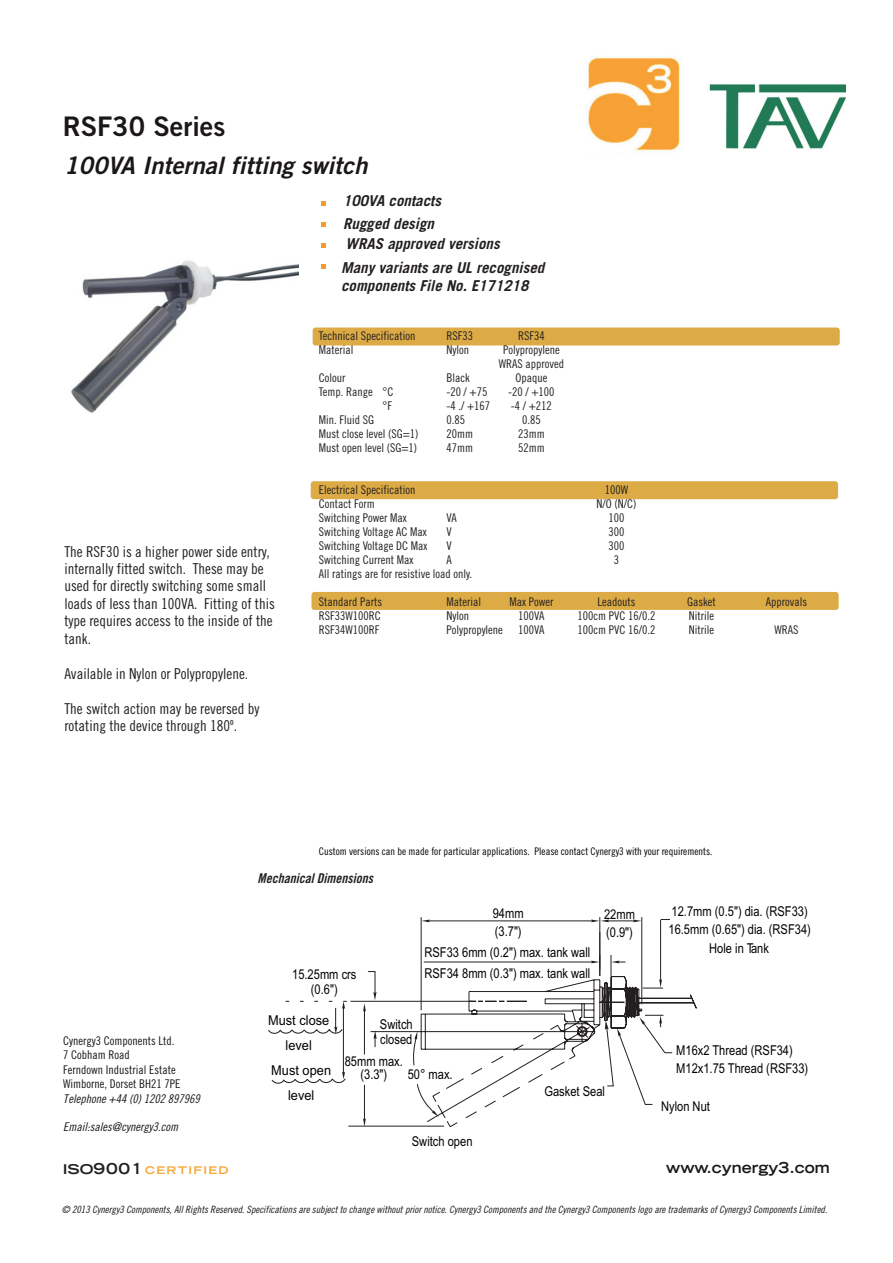
<style>
.page{position:relative;width:893px;height:1263px;background:#fff}
.page>*{position:absolute;margin:0;border:0;box-sizing:border-box;transform-origin:0 0}
.t1{font:27px "Trade Gothic Bold Two";color:#1a161a}
.t2{font:italic 24px "Trade Gothic Bold Two";color:#1a161a}
.t3{font:15px/17.5px "Trade Gothic Cond Eighteen";color:#231f20}
.t4{font:italic 700 15px/22.4px "Trade Gothic";color:#231f20}
.t5{font:700 expanded 15px "Trade Gothic LT Std";color:#1a161a}
.t6{font:13.5px/18.6px "Arial Narrow";color:#010202}
.t7{font:13.5px/25.2px "Arial Narrow";color:#010202;text-align:center;scale:1.15 1}
.t8{font:13.5px "Trade Gothic Bold Cond Twenty Obl";color:#231f20}
.t9{font:12px/14px "Trade Gothic Cond Eighteen";color:#231f20;text-align:center}
.t10{font:12px/14.4px "Trade Gothic Cond Eighteen";color:#1a161a}
.t11{font:12px "Trade Gothic Cond Eighteen Obl";color:#1a161a}
.t12{font:10.5px "Trade Gothic Cond Eighteen";color:#000}
.t13{font:700 expanded 10.5px "Trade Gothic LT Std";letter-spacing:.115em;color:#f7a533;scale:1.07 1}
.t14{font:10.05px "Trade Gothic Cond Eighteen Obl";color:#1a161a}
.s1{font-size:13.5px;color:#231f20}
.s2{font-size:15px;color:#231f20}
</style>
<div class="page">
<div style="left:311px;top:481px;width:527px;height:18px;background:#dcab45;border-radius:3px"></div>
<div style="left:313px;top:328px;width:527px;height:17px;background:#dcab45;border-radius:3px"></div>
<div style="left:311px;top:592px;width:528px;height:18px;background:#dcab45;border-radius:3px"></div>
<svg style="left:322px;top:201px;width:4px;height:5px"></svg>
<svg style="left:321px;top:222px;width:5px;height:5px"></svg>
<svg style="left:321px;top:264px;width:5px;height:4px"></svg>
<svg style="left:322px;top:244px;width:4px;height:4px"></svg>
<img style="left:588px;top:57px;width:257px;height:94px">
<svg style="left:370px;top:976px;width:327px;height:151px"></svg>
<hr style="left:427px;top:921px;width:167px;height:1px;background:#231f20">
<svg style="left:422px;top:919px;width:8px;height:3px"></svg>
<hr style="left:606px;top:921px;width:30px;height:1px;background:#231f20">
<hr style="left:421px;top:917px;width:1px;height:93px;background:#231f20">
<svg style="left:591px;top:919px;width:18px;height:3px"></svg>
<svg style="left:633px;top:919px;width:8px;height:3px"></svg>
<hr style="left:350px;top:1001px;width:122px;height:1px;background:#231f20">
<hr style="left:600px;top:917px;width:1px;height:52px;background:#231f20">
<hr style="left:641px;top:917px;width:1px;height:87px;background:#231f20">
<hr style="left:424px;top:962px;width:170px;height:1px;background:#231f20">
<hr style="left:660px;top:920px;width:1px;height:62px;background:#231f20">
<svg style="left:417px;top:1084px;width:22px;height:33px"></svg>
<svg style="left:413px;top:1031px;width:4px;height:35px"></svg>
<svg style="left:373px;top:1030px;width:4px;height:17px"></svg>
<hr style="left:348px;top:1126px;width:96px;height:1px;background:#231f20">
<hr style="left:364px;top:1008px;width:1px;height:46px;background:#231f20">
<svg style="left:363px;top:971px;width:14px;height:41px"></svg>
<hr style="left:364px;top:1085px;width:1px;height:36px;background:#231f20">
<svg style="left:363px;top:1118px;width:3px;height:9px"></svg>
<svg style="left:469px;top:955px;width:204px;height:150px"></svg>
<svg style="left:268px;top:1001px;width:79px;height:83px"></svg>
<img style="left:71px;top:260px;width:227px;height:153px">
<h1 class="t1" style="left:63px;top:111px;width:164px">RSF30 Series</h1>
<h2 class="t2" style="left:64px;top:157px;width:305px">100VA Internal fitting switch</h2>
<p class="t3" style="left:64px;top:543px;width:212px">The RSF30 is a higher power side entry, internally fitted switch. These may be used for directly switching some small loads of less than 100VA. Fitting of this type requires access to the inside of the tank.</p>
<p class="t3" style="left:64px;top:666px;width:185px">Available in Nylon or Polypropylene.</p>
<p class="t3" style="left:64px;top:701px;width:196px">The switch action may be reversed by rotating the device through 180º.</p>
<p class="t4" style="left:343px;top:191px;width:99px">100VA contacts<br>Rugged design</p>
<p class="t4" style="left:341px;top:260px;width:205px;line-height:18px">Many variants are UL recognised components File No. E171218</p>
<p class="t9" style="left:319px;top:330px;width:98px">Technical Specification</p>
<p class="t9" style="left:446px;top:330px;width:28px">RSF33</p>
<p class="t9" style="left:518px;top:330px;width:28px">RSF34</p>
<p class="t9" style="left:319px;top:344px;width:36px">Material</p>
<p class="t9" style="left:446px;top:344px;width:24px">Nylon</p>
<p class="t9" style="left:499px;top:344px;width:67px">Polypropylene<br>WRAS approved</p>
<p class="t9" style="left:319px;top:372px;width:28px">Colour</p>
<p class="t9" style="left:446px;top:372px;width:25px">Black</p>
<p class="t9" style="left:515px;top:372px;width:33px">Opaque</p>
<p class="t9" style="left:319px;top:386px;width:76px">Temp. Range C</p>
<p class="t9" style="left:446px;top:386px;width:43px">-20 / +75</p>
<p class="t9" style="left:508px;top:386px;width:48px">-20 / +100</p>
<p class="t9" style="left:383px;top:400px;width:11px">°F</p>
<p class="t9" style="left:446px;top:400px;width:45px">-4 ./ +167</p>
<p class="t9" style="left:511px;top:400px;width:43px">-4 / +212</p>
<p class="t9" style="left:319px;top:414px;width:57px">Min. Fluid SG</p>
<p class="t9" style="left:446px;top:414px;width:20px">0.85</p>
<p class="t9" style="left:522px;top:414px;width:20px">0.85</p>
<p class="t9" style="left:319px;top:428px;width:101px">Must close level (SG=1)</p>
<p class="t9" style="left:446px;top:428px;width:28px">20mm</p>
<p class="t9" style="left:518px;top:428px;width:28px">23mm</p>
<p class="t9" style="left:319px;top:442px;width:100px">Must open level (SG=1)</p>
<p class="t9" style="left:446px;top:442px;width:28px">47mm</p>
<p class="t9" style="left:518px;top:442px;width:28px">52mm</p>
<p class="t9" style="left:319px;top:484px;width:98px">Electrical Specification</p>
<p class="t9" style="left:605px;top:484px;width:25px">100W</p>
<p class="t9" style="left:319px;top:498px;width:58px">Contact Form</p>
<p class="t9" style="left:596px;top:498px;width:42px">N/O (N/C)</p>
<p class="t9" style="left:319px;top:512px;width:89px">Switching Power Max</p>
<p class="t9" style="left:446px;top:512px;width:12px">VA</p>
<p class="t9" style="left:608px;top:512px;width:17px">100</p>
<p class="t9" style="left:319px;top:526px;width:110px">Switching Voltage AC Max</p>
<p class="t9" style="left:446px;top:526px;width:7px">V</p>
<p class="t9" style="left:608px;top:526px;width:17px">300</p>
<p class="t9" style="left:319px;top:540px;width:110px">Switching Voltage DC Max</p>
<p class="t9" style="left:446px;top:540px;width:7px">V</p>
<p class="t9" style="left:608px;top:540px;width:17px">300</p>
<p class="t9" style="left:319px;top:554px;width:96px">Switching Current Max</p>
<p class="t9" style="left:446px;top:554px;width:7px">A</p>
<p class="t9" style="left:614px;top:554px;width:7px">3</p>
<p class="t9" style="left:319px;top:568px;width:155px">All ratings are for resistive load only.</p>
<p class="t9" style="left:319px;top:596px;width:65px">Standard Parts</p>
<p class="t9" style="left:446px;top:596px;width:36px">Material</p>
<p class="t9" style="left:509px;top:596px;width:45px">Max Power</p>
<p class="t9" style="left:597px;top:596px;width:39px">Leadouts</p>
<p class="t9" style="left:687px;top:596px;width:30px">Gasket</p>
<p class="t9" style="left:766px;top:596px;width:43px">Approvals</p>
<p class="t9" style="left:319px;top:610px;width:63px">RSF33W100RC</p>
<p class="t9" style="left:446px;top:610px;width:24px">Nylon</p>
<p class="t9" style="left:518px;top:610px;width:28px">100VA</p>
<p class="t9" style="left:577px;top:610px;width:79px">100cm PVC 16/0.2</p>
<p class="t9" style="left:689px;top:610px;width:27px">Nitrile</p>
<p class="t9" style="left:319px;top:624px;width:62px">RSF34W100RF</p>
<p class="t9" style="left:446px;top:624px;width:58px">Polypropylene</p>
<p class="t9" style="left:518px;top:624px;width:28px">100VA</p>
<p class="t9" style="left:577px;top:624px;width:79px">100cm PVC 16/0.2</p>
<p class="t9" style="left:689px;top:624px;width:27px">Nitrile</p>
<p class="t9" style="left:774px;top:624px;width:25px">WRAS</p>
<p class="t4" style="left:346px;top:234px;width:156px">WRAS approved versions</p>
<p class="t9" style="left:383px;top:386px;width:6px">°</p>
<p class="t12" style="left:319px;top:847px;width:395px">Custom versions can be made for particular applications. Please contact Cynergy3 with your requirements.</p>
<p class="t10" style="left:63px;top:1034px;width:119px">Cynergy3 Components Ltd.<br>7 Cobham Road<br>Ferndown Industrial Estate<br>Wimborne, Dorset BH21 7PE</p>
<p class="t11" style="left:63px;top:1094px;width:138px">Telephone +44 (0) 1202 897969</p>
<p class="t11" style="left:63px;top:1122px;width:116px">Email:sales@cynergy3.com</p>
<p class="t8" style="left:258px;top:870px;width:117px">Mechanical Dimensions</p>
<p class="t6" style="left:292px;top:968px;width:66px;line-height:15px;text-align:center">15.25mm crs (0.6")</p>
<p class="t6" style="left:493px;top:905px;width:32px;line-height:18px">94mm (3.7")</p>
<p class="t6" style="left:424px;top:943px;width:167px;line-height:21px">RSF33 6mm (0.2") max. tank wall<br>RSF34 8mm (0.3") max. tank wall</p>
<p class="t6" style="left:604px;top:906px;width:32px;line-height:18px">22mm (0.9")</p>
<p class="t6" style="left:668px;top:903px;width:144px;text-align:center">12.7mm (0.5") dia. (RSF33)<br>16.5mm (0.65") dia. (RSF34)<br>Hole in Tank</p>
<p class="t7" style="left:268px;top:1008px;width:56px">Must close level<br>Must open level</p>
<p class="t6" style="left:380px;top:1018px;width:34px;line-height:15px">Switch closed</p>
<p class="t6" style="left:345px;top:1055px;width:60px;line-height:13.5px;text-align:center">85mm max. (3.3")</p>
<p class="t6" style="left:408px;top:1066px;width:47px">50° max.</p>
<p class="t6" style="left:412px;top:1133px;width:62px">Switch open</p>
<p class="t6" style="left:544px;top:1083px;width:62px">Gasket Seal</p>
<p class="t6" style="left:676px;top:1042px;width:134px">M16x2 Thread (RSF34)<br>M12x1.75 Thread (RSF33)</p>
<p class="t6" style="left:661px;top:1098px;width:50px">Nylon Nut</p>
<p class="t5" style="left:666px;top:1162px;width:165px">www.cynergy3.com</p>
<p class="t14" style="left:62px;top:1205px;width:767px">© 2013 Cynergy3 Components, All Rights Reserved. Specifications are subject to change without prior notice. Cynergy3 Components and the Cynergy3 Components logo are trademarks of Cynergy3 Components Limited.</p>
<p class="t13" style="left:63px;top:1166px;width:156px"><span class="s1">ISO</span><span class="s2">9001</span> CERTIFIED</p>
</div>
